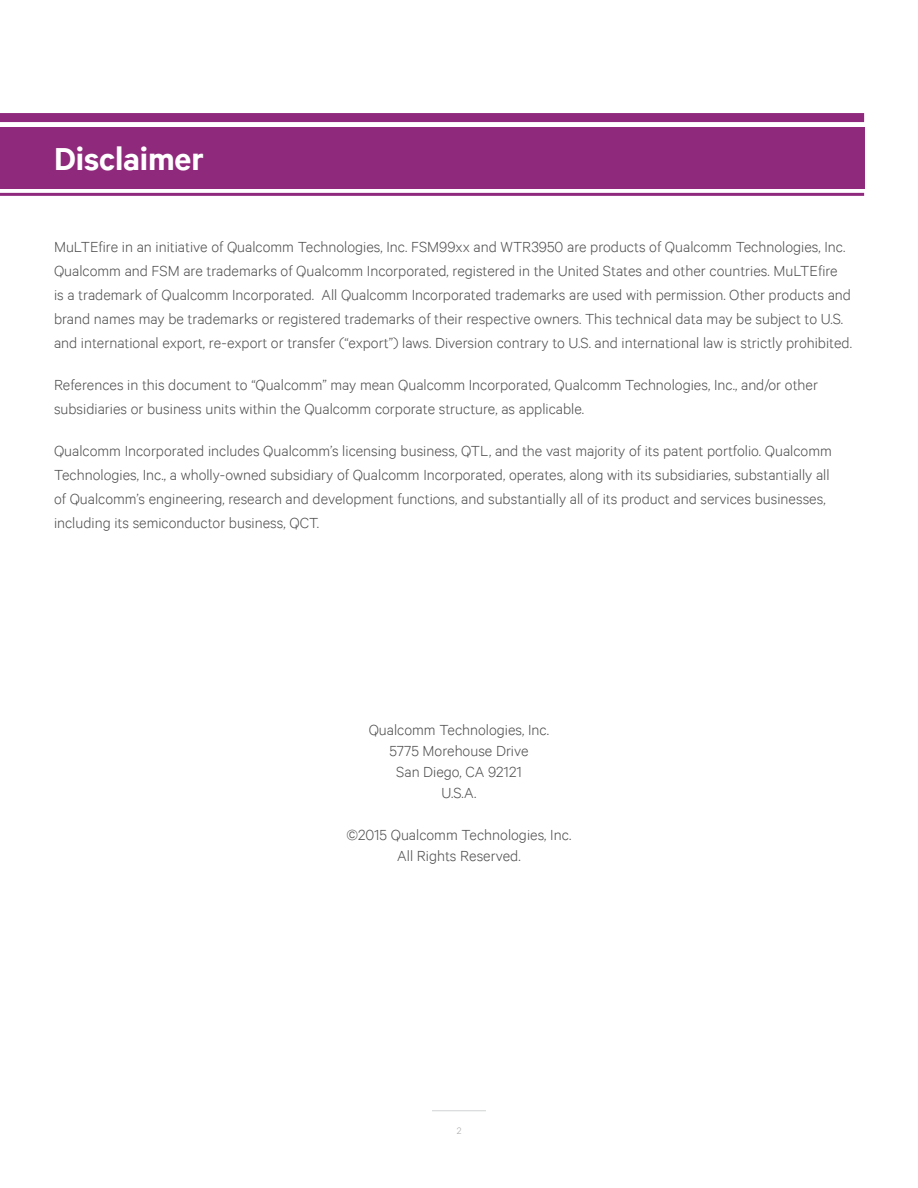
<style>
.page{position:relative;width:918px;height:1188px;background:#fff}
.page>*{position:absolute;margin:0;border:0;box-sizing:border-box;transform-origin:0 0}
.t1{font:600 36px "Qualcomm Office";letter-spacing:-.005em;color:#fff}
.t2{font:300 16.5px/24px "Qualcomm Office";color:#4d4d4d}
.t3{font:300 10.5px "Qualcomm Office";color:#a6a6a6}
</style>
<div class="page">
<hr style="left:432px;top:1110px;width:54px;height:1px;background:#d1d2d4">
<div style="left:0;top:127px;width:864px;height:62px;background:#8f297c"></div>
<hr style="left:0;top:193px;width:864px;height:3px;background:#8f297d">
<div style="left:0;top:113px;width:864px;height:9px;background:#8f297d"></div>
<p class="t1" style="left:54px;top:137px;width:152px">Disclaimer</p>
<p class="t2" style="left:54px;top:234px;width:793px">MuLTEfire in an initiative of Qualcomm Technologies, Inc. FSM99xx and WTR3950 are products of Qualcomm Technologies, Inc.</p>
<p class="t2" style="left:54px;top:258px;width:800px">Qualcomm and FSM are trademarks of Qualcomm Incorporated, registered in the United States and other countries. MuLTEfire<br>is a trademark of Qualcomm Incorporated. All Qualcomm Incorporated trademarks are used with permission. Other products and brand names may be trademarks or registered trademarks of their respective owners. This technical data may be subject to U.S. and international export, re-export or transfer (“export”) laws. Diversion contrary to U.S. and international law is strictly prohibited.</p>
<p class="t2" style="left:54px;top:372px;width:766px">References in this document to “Qualcomm” may mean Qualcomm Incorporated, Qualcomm Technologies, Inc., and/or other subsidiaries or business units within the Qualcomm corporate structure, as applicable.</p>
<p class="t2" style="left:54px;top:438px;width:779px">Qualcomm Incorporated includes Qualcomm’s licensing business, QTL, and the vast majority of its patent portfolio. Qualcomm Technologies, Inc., a wholly-owned subsidiary of Qualcomm Incorporated, operates, along with its subsidiaries, substantially all of Qualcomm’s engineering, research and development functions, and substantially all of its product and services businesses, including its semiconductor business, QCT.</p>
<p class="t2" style="left:369px;top:717px;width:182px">Qualcomm Technologies, Inc.</p>
<p class="t2" style="left:389px;top:738px;width:141px">5775 Morehouse Drive</p>
<p class="t2" style="left:396px;top:759px;width:127px">San Diego, CA 92121</p>
<p class="t2" style="left:441px;top:780px;width:37px">U.S.A.</p>
<p class="t2" style="left:347px;top:822px;width:226px">©2015 Qualcomm Technologies, Inc.</p>
<p class="t2" style="left:397px;top:843px;width:125px">All Rights Reserved.</p>
<p class="t3" style="left:457px;top:1125px;width:6px">2</p>
</div>
